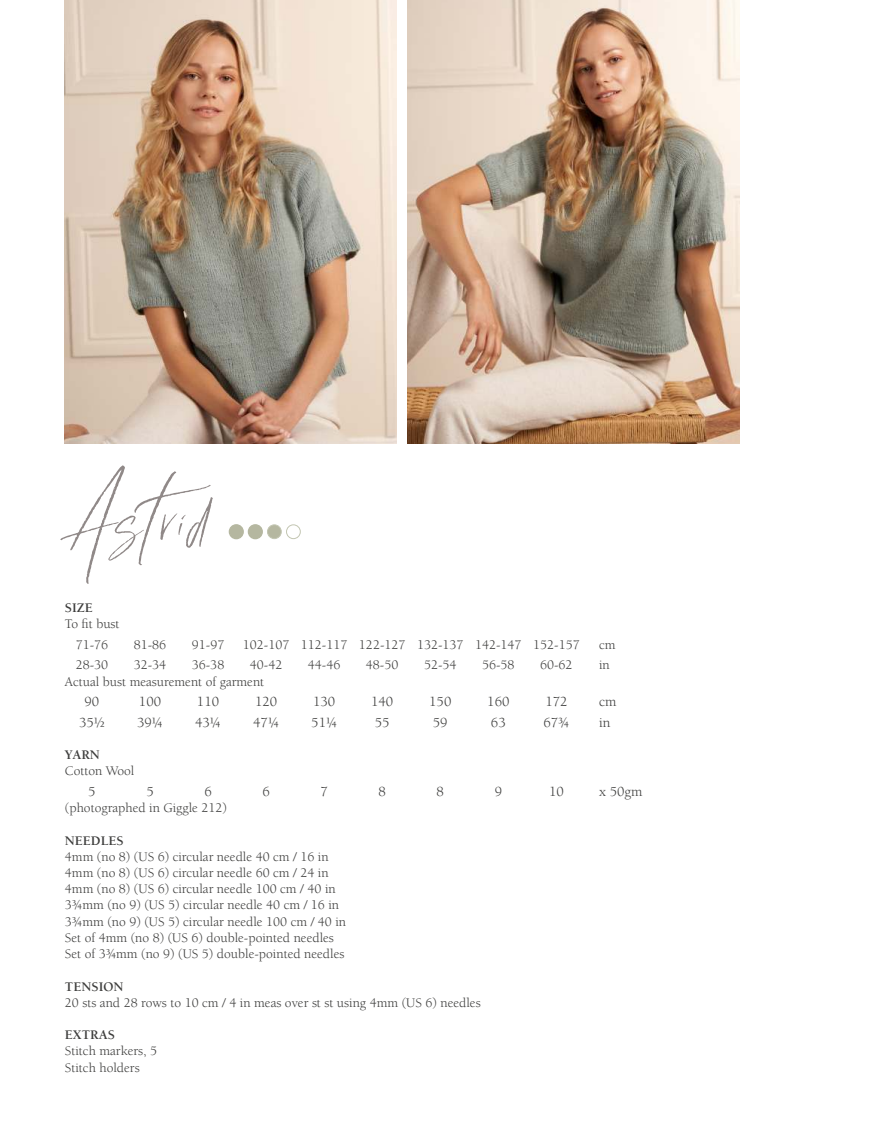
<style>
.page{position:relative;width:879px;height:1147px;background:#fff}
.page>*{position:absolute;margin:0;border:0;box-sizing:border-box;transform-origin:0 0}
.t1{font:231px "Jules";letter-spacing:-.05em;color:#908988}
.t2{font:14.25px "Berkeley Std";color:#3c3c3b}
.t3{font:13.5px/16.2px "Berkeley Std";color:#3c3c3b}
.t4{font:700 13.5px "Berkeley Std";color:#3c3c3b}
</style>
<div class="page">
<div style="left:229px;top:525px;width:14px;height:13px;background:#b5b7a0;border-radius:50%"></div>
<div style="left:229px;top:524px;width:15px;height:15px;border:1px solid #b5b7a0;border-radius:50%"></div>
<div style="left:248px;top:525px;width:14px;height:13px;background:#b5b7a0;border-radius:50%"></div>
<div style="left:248px;top:524px;width:15px;height:15px;border:1px solid #b5b7a0;border-radius:50%"></div>
<div style="left:267px;top:525px;width:14px;height:13px;background:#b5b7a0;border-radius:50%"></div>
<div style="left:267px;top:524px;width:15px;height:15px;border:1px solid #c3c6b2;border-radius:50%"></div>
<div style="left:286px;top:524px;width:15px;height:15px;border:1px solid #c3c6b2;border-radius:50%"></div>
<img style="left:64px;top:0;width:333px;height:443px">
<img style="left:407px;top:0;width:332px;height:443px">
<h1 class="t1" style="left:63px;top:291px;width:153px">Astrid</h1>
<p class="t4" style="left:65px;top:602px;width:30px">SIZE</p>
<p class="t3" style="left:65px;top:615px;width:56px;line-height:20.5px;text-align:center">To fit bust<br>71-76</p>
<p class="t3" style="left:134px;top:637px;width:34px">81-86</p>
<p class="t3" style="left:192px;top:637px;width:34px">91-97</p>
<p class="t3" style="left:243px;top:637px;width:338px">102-107 112-117 122-127 132-137 142-147 152-157</p>
<p class="t3" style="left:599px;top:637px;width:18px">cm</p>
<p class="t3" style="left:76px;top:658px;width:34px">28-30</p>
<p class="t3" style="left:134px;top:658px;width:34px">32-34</p>
<p class="t3" style="left:192px;top:658px;width:34px">36-38</p>
<p class="t3" style="left:250px;top:658px;width:34px">40-42</p>
<p class="t3" style="left:308px;top:658px;width:34px">44-46</p>
<p class="t3" style="left:366px;top:658px;width:34px">48-50</p>
<p class="t3" style="left:424px;top:658px;width:34px">52-54</p>
<p class="t3" style="left:482px;top:658px;width:34px">56-58</p>
<p class="t3" style="left:540px;top:658px;width:34px">60-62</p>
<p class="t3" style="left:599px;top:658px;width:12px">in</p>
<p class="t3" style="left:65px;top:674px;width:201px">Actual bust measurement of garment</p>
<p class="t2" style="left:85px;top:696px;width:16px">90</p>
<p class="t2" style="left:139px;top:696px;width:24px">100</p>
<p class="t2" style="left:197px;top:696px;width:24px">110</p>
<p class="t2" style="left:255px;top:696px;width:24px">120</p>
<p class="t2" style="left:313px;top:696px;width:24px">130</p>
<p class="t2" style="left:371px;top:696px;width:24px">140</p>
<p class="t2" style="left:429px;top:696px;width:24px">150</p>
<p class="t2" style="left:487px;top:696px;width:24px">160</p>
<p class="t2" style="left:545px;top:696px;width:24px">172</p>
<p class="t2" style="left:599px;top:696px;width:19px">cm</p>
<p class="t2" style="left:79px;top:716px;width:27px">35½</p>
<p class="t2" style="left:137px;top:716px;width:27px">39¼</p>
<p class="t2" style="left:195px;top:716px;width:27px">43¼</p>
<p class="t2" style="left:253px;top:716px;width:27px">47¼</p>
<p class="t2" style="left:311px;top:716px;width:27px">51¼</p>
<p class="t2" style="left:375px;top:716px;width:16px">55</p>
<p class="t2" style="left:433px;top:716px;width:16px">59</p>
<p class="t2" style="left:491px;top:716px;width:16px">63</p>
<p class="t2" style="left:543px;top:716px;width:27px">67¾</p>
<p class="t2" style="left:599px;top:716px;width:13px">in</p>
<p class="t4" style="left:65px;top:749px;width:36px">YARN</p>
<p class="t3" style="left:65px;top:764px;width:71px">Cotton Wool</p>
<p class="t2" style="left:88px;top:786px;width:9px">5</p>
<p class="t2" style="left:146px;top:786px;width:9px">5</p>
<p class="t2" style="left:204px;top:786px;width:9px">6</p>
<p class="t2" style="left:262px;top:786px;width:9px">6</p>
<p class="t2" style="left:320px;top:786px;width:9px">7</p>
<p class="t2" style="left:378px;top:786px;width:9px">8</p>
<p class="t2" style="left:436px;top:786px;width:9px">8</p>
<p class="t2" style="left:495px;top:786px;width:9px">9</p>
<p class="t2" style="left:549px;top:786px;width:16px">10</p>
<p class="t2" style="left:599px;top:786px;width:45px">x 50gm</p>
<p class="t3" style="left:65px;top:801px;width:163px">(photographed in Giggle 212)</p>
<p class="t4" style="left:65px;top:835px;width:60px">NEEDLES</p>
<p class="t3" style="left:65px;top:849px;width:283px">4mm (no 8) (US 6) circular needle 40 cm / 16 in 4mm (no 8) (US 6) circular needle 60 cm / 24 in 4mm (no 8) (US 6) circular needle 100 cm / 40 in 3¾mm (no 9) (US 5) circular needle 40 cm / 16 in 3¾mm (no 9) (US 5) circular needle 100 cm / 40 in Set of 4mm (no 8) (US 6) double-pointed needles Set of 3¾mm (no 9) (US 5) double-pointed needles</p>
<p class="t4" style="left:65px;top:980px;width:60px">TENSION</p>
<p class="t3" style="left:65px;top:995px;width:417px">20 sts and 28 rows to 10 cm / 4 in meas over st st using 4mm (US 6) needles</p>
<p class="t4" style="left:65px;top:1029px;width:52px">EXTRAS</p>
<p class="t3" style="left:65px;top:1044px;width:94px">Stitch markers, 5<br>Stitch holders</p>
</div>
